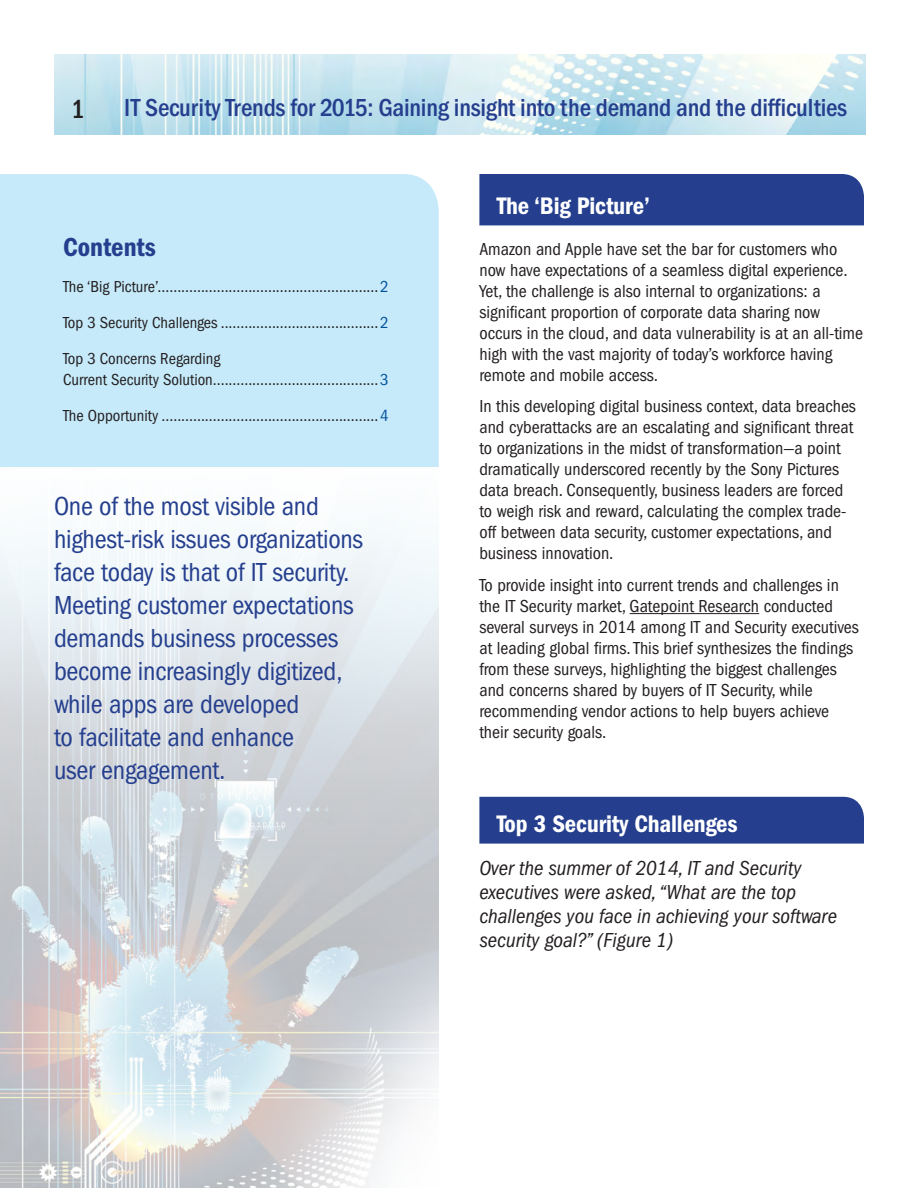
<style>
.page{position:relative;width:918px;height:1188px;background:#fff}
.page>*{position:absolute;margin:0;border:0;box-sizing:border-box;transform-origin:0 0}
.t1{font:condensed 27px "Franklin Gothic";letter-spacing:-.01em;color:#253f8e}
.t2{font:600 condensed 27px "Franklin Gothic";color:#253f8e}
.t3{font:500 condensed 27px "Franklin Gothic";color:#231f20}
.t4{font:500 condensed 25.5px "Franklin Gothic";letter-spacing:-.01em;color:#253f8e}
.RevSubHd{font:600 condensed 24.75px "Franklin Gothic";letter-spacing:-.005em;color:#fff}
.t5{font:italic condensed 21px "Franklin Gothic";color:#231f20}
.t6{font:condensed 18px/21px "Franklin Gothic";color:#231f20}
.t7{font:condensed 16.5px "Franklin Gothic";color:#231f20}
.s1{color:#01529b}
</style>
<div class="page">
<img style="left:0;top:530px;width:439px;height:657px">
<img style="left:54px;top:54px;width:811px;height:81px">
<div style="left:479px;top:797px;width:385px;height:47px;background:#253f8e"></div>
<div style="left:479px;top:174px;width:385px;height:51px;background:#253f8e"></div>
<div style="left:0;top:174px;width:439px;height:293px;background:#c6eafa"></div>
<hr style="left:630px;top:613px;width:129px;height:1px;background:#231f20">
<p class="t3" style="left:71px;top:94px;width:15px">1</p>
<p class="t4" style="left:124px;top:93px;width:725px">IT Security Trends for 2015: Gaining insight into the demand and the difficulties</p>
<p class="t2" style="left:63px;top:232px;width:94px">Contents</p>
<p class="t7" style="left:63px;top:278px;width:327px">The ‘Big Picture’........................................................<span class="s1">2</span></p>
<p class="t7" style="left:63px;top:314px;width:327px">Top 3 Security Challenges ........................................<span class="s1">2</span></p>
<p class="t7" style="left:63px;top:350px;width:159px">Top 3 Concerns Regarding</p>
<p class="t7" style="left:63px;top:371px;width:327px">Current Security Solution..........................................<span class="s1">3</span></p>
<p class="t7" style="left:63px;top:407px;width:327px">The Opportunity .......................................................<span class="s1">4</span></p>
<p class="t1" style="left:54px;top:491px;width:266px">One of the most visible and</p>
<p class="t1" style="left:54px;top:524px;width:311px">highest-risk issues organizations</p>
<p class="t1" style="left:54px;top:557px;width:297px">face today is that of IT security.</p>
<p class="t1" style="left:54px;top:590px;width:301px">Meeting customer expectations</p>
<p class="t1" style="left:54px;top:623px;width:286px">demands business processes</p>
<p class="t1" style="left:54px;top:656px;width:290px">become increasingly digitized,</p>
<p class="t1" style="left:54px;top:689px;width:247px">while apps are developed</p>
<p class="t1" style="left:54px;top:722px;width:242px">to facilitate and enhance</p>
<p class="t1" style="left:54px;top:755px;width:173px">user engagement.</p>
<p class="RevSubHd" style="left:497px;top:192px;width:155px">The ‘Big Picture’</p>
<p class="t6" style="left:479px;top:239px;width:370px">Amazon and Apple have set the bar for customers who now have expectations of a seamless digital experience.<br>Yet, the challenge is also internal to organizations: a</p>
<p class="t6" style="left:479px;top:302px;width:342px">significant proportion of corporate data sharing now</p>
<p class="t6" style="left:479px;top:323px;width:385px">occurs in the cloud, and data vulnerability is at an all-time high with the vast majority of today’s workforce having remote and mobile access.</p>
<p class="t6" style="left:479px;top:396px;width:378px">In this developing digital business context, data breaches and cyberattacks are an escalating and significant threat to organizations in the midst of transformation—a point dramatically underscored recently by the Sony Pictures data breach. Consequently, business leaders are forced</p>
<p class="t6" style="left:479px;top:501px;width:369px">to weigh risk and reward, calculating the complex trade-</p>
<p class="t6" style="left:479px;top:522px;width:354px">off between data security, customer expectations, and</p>
<p class="t6" style="left:479px;top:543px;width:136px">business innovation.</p>
<p class="t6" style="left:479px;top:575px;width:361px">To provide insight into current trends and challenges in</p>
<p class="t6" style="left:479px;top:596px;width:381px">the IT Security market, Gatepoint Research conducted several surveys in 2014 among IT and Security executives at leading global firms. This brief synthesizes the findings from these surveys, highlighting the biggest challenges and concerns shared by buyers of IT Security, while</p>
<p class="t6" style="left:479px;top:701px;width:351px">recommending vendor actions to help buyers achieve</p>
<p class="t6" style="left:479px;top:722px;width:129px">their security goals.</p>
<p class="RevSubHd" style="left:497px;top:810px;width:242px">Top 3 Security Challenges</p>
<p class="t5" style="left:479px;top:857px;width:324px">Over the summer of 2014, IT and Security</p>
<p class="t5" style="left:479px;top:881px;width:318px">executives were asked, “What are the top</p>
<p class="t5" style="left:479px;top:905px;width:359px">challenges you face in achieving your software</p>
<p class="t5" style="left:479px;top:929px;width:195px">security goal?” (Figure 1)</p>
</div>
